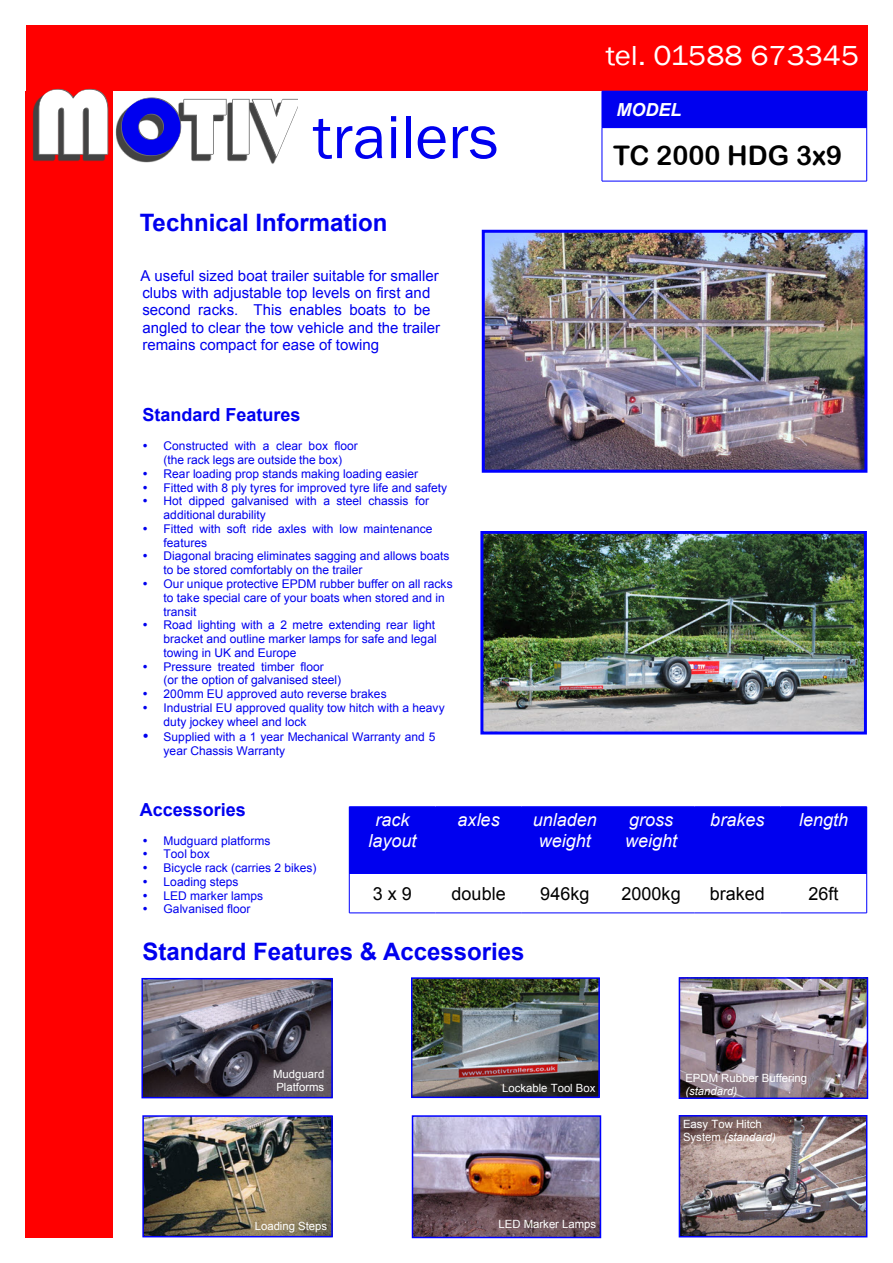
<style>
.page{position:relative;width:893px;height:1263px;background:#fff}
.page>*{position:absolute;margin:0;border:0;box-sizing:border-box;transform-origin:0 0}
.t1{font:63px "Franklin Gothic";color:#0000ef}
.t2{font:28.35px "Franklin Gothic";color:#fff;scale:1.09 1}
.t3{font:27px "Arial Rounded MT Bold";color:#000}
.t4{font:700 24px "Arial";color:#0000ef}
.t5{font:italic 18px/20.7px "Arial";color:#fff;text-align:center}
.t6{font:18px "Arial";color:#000}
.t7{font:700 18px "Arial";color:#0000ef}
.t8{font:italic 700 18px "Arial";color:#fff}
.t9{font:15px/17.2px "Arial";color:#0000ef}
.t10{font:12px/13.8px "Arial";color:#0000ef}
.t11{font:11.4px/13px "Arial";color:#fff}
.t12{font:italic 11.4px "Arial";color:#fff}
.s1{font-family:"Bauhaus 93";font-size:95.25px;color:#fff}
.s2{font-family:"Bauhaus 93";font-size:82.5px}
.s3{font-family:"Bauhaus 93";font-size:82.5px;color:#fff}
.s4{font-style:italic}
</style>
<div class="page">
<div style="left:26px;top:26px;width:841px;height:65px;background:#f00"></div>
<div style="left:26px;top:91px;width:87px;height:1146px;background:#f00"></div>
<img style="left:32px;top:88px;width:266px;height:76px">
<svg style="left:39px;top:89px;width:69px;height:66px;background:#643a3a"></svg>
<svg style="left:121px;top:97px;width:176px;height:61px"></svg>
<div style="left:349px;top:807px;width:86px;height:66px;background:#0000ef"></div>
<div style="left:435px;top:807px;width:87px;height:66px;background:#0000ef"></div>
<div style="left:522px;top:807px;width:86px;height:66px;background:#0000ef"></div>
<div style="left:608px;top:807px;width:86px;height:66px;background:#0000ef"></div>
<div style="left:694px;top:807px;width:86px;height:66px;background:#0000ef"></div>
<div style="left:780px;top:807px;width:87px;height:66px;background:#0000ef"></div>
<hr style="left:349px;top:806px;width:86px;height:1px;background:#00f">
<hr style="left:435px;top:806px;width:87px;height:1px;background:#00f">
<hr style="left:522px;top:806px;width:86px;height:1px;background:#00f">
<hr style="left:608px;top:806px;width:86px;height:1px;background:#00f">
<hr style="left:694px;top:806px;width:86px;height:1px;background:#00f">
<hr style="left:780px;top:806px;width:87px;height:1px;background:#00f">
<hr style="left:349px;top:873px;width:86px;height:1px;background:#00f">
<hr style="left:435px;top:873px;width:87px;height:1px;background:#00f">
<hr style="left:522px;top:873px;width:86px;height:1px;background:#00f">
<hr style="left:608px;top:873px;width:86px;height:1px;background:#00f">
<hr style="left:694px;top:873px;width:86px;height:1px;background:#00f">
<hr style="left:780px;top:873px;width:87px;height:1px;background:#00f">
<hr style="left:349px;top:912px;width:86px;height:1px;background:#00f">
<hr style="left:435px;top:912px;width:87px;height:1px;background:#00f">
<hr style="left:522px;top:912px;width:86px;height:1px;background:#00f">
<hr style="left:608px;top:912px;width:86px;height:1px;background:#00f">
<hr style="left:694px;top:912px;width:86px;height:1px;background:#00f">
<hr style="left:780px;top:912px;width:87px;height:1px;background:#00f">
<hr style="left:349px;top:807px;width:1px;height:66px;background:#00f">
<hr style="left:349px;top:873px;width:1px;height:40px;background:#00f">
<hr style="left:866px;top:807px;width:1px;height:66px;background:#00f">
<hr style="left:866px;top:873px;width:1px;height:40px;background:#00f">
<img style="left:486px;top:234px;width:377px;height:235px">
<div style="left:482px;top:230px;width:385px;height:243px;border:3px solid #00f"></div>
<img style="left:484px;top:535px;width:379px;height:195px">
<img style="left:144px;top:981px;width:186px;height:114px">
<div style="left:141px;top:978px;width:192px;height:120px;border:2px solid #00f"></div>
<img style="left:682px;top:980px;width:183px;height:116px">
<div style="left:679px;top:977px;width:189px;height:122px;border:2px solid #00f"></div>
<img style="left:682px;top:1118px;width:182px;height:116px">
<div style="left:679px;top:1115px;width:188px;height:122px;border:2px solid #00f"></div>
<img style="left:415px;top:1118px;width:183px;height:117px">
<div style="left:412px;top:1115px;width:189px;height:123px;border:2px solid #00f"></div>
<img style="left:145px;top:1118px;width:185px;height:116px">
<div style="left:142px;top:1115px;width:191px;height:122px;border:2px solid #00f"></div>
<div style="left:602px;top:91px;width:265px;height:37px;background:#0000ef"></div>
<hr style="left:602px;top:91px;width:265px;height:1px;background:#00f">
<hr style="left:602px;top:127px;width:265px;height:1px;background:#00f">
<hr style="left:602px;top:181px;width:265px;height:1px;background:#00f">
<hr style="left:602px;top:91px;width:1px;height:37px;background:#00f">
<hr style="left:602px;top:128px;width:1px;height:53px;background:#00f">
<hr style="left:866px;top:91px;width:1px;height:37px;background:#00f">
<hr style="left:866px;top:128px;width:1px;height:53px;background:#00f">
<div style="left:480px;top:531px;width:387px;height:203px;border:3px solid #00f"></div>
<img style="left:414px;top:980px;width:183px;height:115px">
<div style="left:411px;top:977px;width:189px;height:121px;border:2px solid #00f"></div>
<h1 class="t1" style="left:34px;top:114px;width:466px"><span class="s1">M</span><span class="s2">O</span><span class="s3">TIV</span> trailers</h1>
<h3 class="t4" style="left:140px;top:213px;width:249px">Technical Information</h3>
<p class="t9" style="left:140px;top:269px;width:301px">A useful sized boat trailer suitable for smaller clubs with adjustable top levels on first and second racks. This enables boats to be angled to clear the tow vehicle and the trailer remains compact for ease of towing</p>
<h3 class="t7" style="left:142px;top:408px;width:160px">Standard Features</h3>
<p class="t10" style="left:142px;top:440px;width:217px;text-align:center">✓ Constructed with a clear box floor (the rack legs are outside the box)</p>
<p class="t10" style="left:142px;top:468px;width:277px">✓ Rear loading prop stands making loading easier</p>
<p class="t10" style="left:142px;top:482px;width:306px">✓ Fitted with 8 ply tyres for improved tyre life and safety</p>
<p class="t10" style="left:164px;top:495px;width:267px;text-indent:-21px">✓ Hot dipped galvanised with a steel chassis for additional durability</p>
<p class="t10" style="left:164px;top:523px;width:270px;text-indent:-21px">✓ Fitted with soft ride axles with low maintenance features</p>
<p class="t10" style="left:164px;top:550px;width:287px;text-indent:-21px">✓ Diagonal bracing eliminates sagging and allows boats to be stored comfortably on the trailer</p>
<p class="t10" style="left:164px;top:578px;width:291px;text-indent:-21px">✓ Our unique protective EPDM rubber buffer on all racks to take special care of your boats when stored and in transit</p>
<p class="t10" style="left:164px;top:619px;width:275px;text-indent:-21px">✓ Road lighting with a 2 metre extending rear light bracket and outline marker lamps for safe and legal towing in UK and Europe</p>
<p class="t10" style="left:164px;top:660px;width:179px;text-indent:-21px">✓ Pressure treated timber floor (or the option of galvanised steel)</p>
<p class="t10" style="left:142px;top:688px;width:246px">✓ 200mm EU approved auto reverse brakes</p>
<p class="t10" style="left:164px;top:702px;width:283px;text-indent:-21px">✓ Industrial EU approved quality tow hitch with a heavy duty jockey wheel and lock</p>
<p class="t10" style="left:164px;top:731px;width:273px;text-indent:-21px">✓ Supplied with a 1 year Mechanical Warranty and 5 year Chassis Warranty</p>
<h2 class="t2" style="left:606px;top:45px;width:234px">tel. 01588 673345</h2>
<h3 class="t8" style="left:616px;top:103px;width:66px">MODEL</h3>
<h3 class="t3" style="left:613px;top:145px;width:230px">TC 2000 HDG 3x9</h3>
<h3 class="t7" style="left:140px;top:802px;width:108px">Accessories</h3>
<p class="t10" style="left:142px;top:834px;width:130px">✓ Mudguard platforms</p>
<p class="t10" style="left:142px;top:848px;width:69px">✓ Tool box</p>
<p class="t10" style="left:142px;top:862px;width:176px">✓ Bicycle rack (carries 2 bikes)</p>
<p class="t10" style="left:142px;top:876px;width:98px">✓ Loading steps</p>
<p class="t10" style="left:142px;top:890px;width:122px">✓ LED marker lamps</p>
<p class="t10" style="left:142px;top:903px;width:110px">✓ Galvanised floor</p>
<h3 class="t5" style="left:368px;top:811px;width:50px">rack layout</h3>
<h3 class="t5" style="left:458px;top:811px;width:44px">axles</h3>
<h3 class="t5" style="left:533px;top:811px;width:66px">unladen weight</h3>
<h3 class="t5" style="left:625px;top:811px;width:54px;text-align:left">gross weight</h3>
<h3 class="t5" style="left:710px;top:811px;width:56px">brakes</h3>
<h3 class="t5" style="left:799px;top:811px;width:51px">length</h3>
<h3 class="t6" style="left:373px;top:887px;width:41px">3 x 9</h3>
<h3 class="t6" style="left:452px;top:887px;width:56px">double</h3>
<h3 class="t6" style="left:540px;top:887px;width:51px">946kg</h3>
<h3 class="t6" style="left:621px;top:887px;width:61px">2000kg</h3>
<h3 class="t6" style="left:710px;top:887px;width:57px">braked</h3>
<h3 class="t6" style="left:809px;top:887px;width:32px">26ft</h3>
<h3 class="t4" style="left:142px;top:942px;width:384px">Standard Features &amp; Accessories</h3>
<p class="t11" style="left:273px;top:1069px;width:53px">Mudguard<br>Platforms</p>
<p class="t11" style="left:255px;top:1220px;width:74px">Loading Steps</p>
<p class="t11" style="left:502px;top:1082px;width:95px">Lockable Tool Box</p>
<p class="t11" style="left:499px;top:1219px;width:99px">LED Marker Lamps</p>
<p class="t11" style="left:685px;top:1072px;width:123px">EPDM Rubber Buffering</p>
<p class="t12" style="left:685px;top:1086px;width:53px">(standard)</p>
<p class="t11" style="left:683px;top:1118px;width:94px">Easy Tow Hitch<br>System <span class="s4">(standard)</span></p>
</div>
